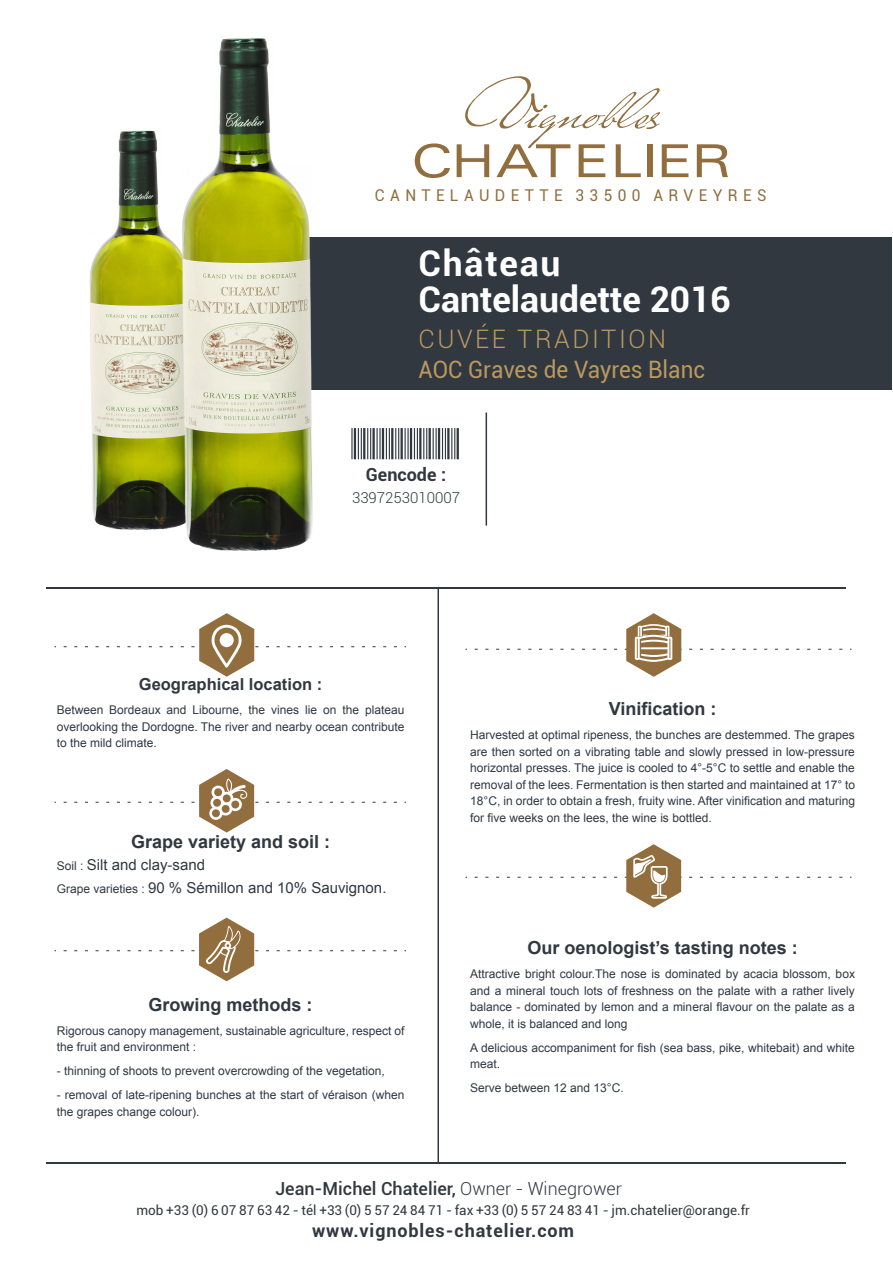
<style>
.page{position:relative;width:893px;height:1263px;background:#fff}
.page>*{position:absolute;margin:0;border:0;box-sizing:border-box;transform-origin:0 0}
.t1{font:700 35.4px/36px "Roboto";color:#fff}
.t2{font:300 25.5px "Roboto";letter-spacing:.1em;color:#ba9960}
.t3{font:24px "Roboto";color:#ba9960;scale:.94 1}
.t4{font:700 18px "Arial";color:#313840}
.t5{font:500 18px "Roboto";color:#313840}
.t6{font:700 18px "Roboto";letter-spacing:.05em;color:#313840}
.t7{font:700 18px "Roboto";color:#313840}
.t8{font:700 16.5px "Arial";color:#313840}
.t9{font:16.2px "Roboto";letter-spacing:.35em;color:#926e3f;scale:.95 1}
.t10{font:15px/22.5px "Arial";color:#313840}
.t11{font:300 15px "Roboto";color:#313840}
.t12{font:13.5px "Roboto";color:#313840}
.t13{font:12px/16.5px "Arial";color:#313840;text-align:justify}
.s1{font-size:12px}
.s2{font-weight:300}
</style>
<div class="page">
<svg style="left:475px;top:613px;width:377px;height:64px"></svg>
<svg style="left:475px;top:844px;width:377px;height:64px"></svg>
<div style="left:248px;top:237px;width:644px;height:153px;background:#313840"></div>
<hr style="left:438px;top:587px;width:1px;height:576px;background:#313840">
<hr style="left:47px;top:1162px;width:799px;height:2px;background:#313840">
<hr style="left:47px;top:587px;width:799px;height:2px;background:#313840">
<svg style="left:442px;top:144px;width:8px;height:33px"></svg>
<svg style="left:457px;top:76px;width:231px;height:101px"></svg>
<svg style="left:697px;top:144px;width:31px;height:33px"></svg>
<svg style="left:64px;top:613px;width:342px;height:64px"></svg>
<div style="left:220px;top:633px;width:14px;height:14px;background:#fff;border-radius:50%"></div>
<img style="left:89px;top:38px;width:353px;height:513px">
<svg style="left:64px;top:769px;width:342px;height:63px"></svg>
<svg style="left:64px;top:918px;width:342px;height:63px"></svg>
<hr style="left:486px;top:413px;width:1px;height:113px;background:#313840">
<hr style="left:457px;top:428px;width:2px;height:31px;background:#313840">
<hr style="left:454px;top:428px;width:1px;height:31px;background:#313840">
<hr style="left:447px;top:428px;width:3px;height:31px;background:#313840">
<hr style="left:445px;top:428px;width:1px;height:31px;background:#313840">
<hr style="left:451px;top:428px;width:1px;height:31px;background:#313840">
<hr style="left:438px;top:428px;width:2px;height:31px;background:#313840">
<hr style="left:436px;top:428px;width:1px;height:31px;background:#313840">
<hr style="left:442px;top:428px;width:1px;height:31px;background:#313840">
<hr style="left:429px;top:428px;width:2px;height:31px;background:#313840">
<hr style="left:426px;top:428px;width:1px;height:31px;background:#313840">
<hr style="left:433px;top:428px;width:1px;height:31px;background:#313840">
<hr style="left:419px;top:428px;width:3px;height:31px;background:#313840">
<hr style="left:417px;top:428px;width:1px;height:31px;background:#313840">
<hr style="left:423px;top:428px;width:1px;height:31px;background:#313840">
<hr style="left:410px;top:428px;width:2px;height:31px;background:#313840">
<hr style="left:407px;top:428px;width:2px;height:31px;background:#313840">
<hr style="left:414px;top:428px;width:1px;height:31px;background:#313840">
<hr style="left:401px;top:428px;width:2px;height:31px;background:#313840">
<hr style="left:398px;top:428px;width:1px;height:31px;background:#313840">
<hr style="left:405px;top:428px;width:1px;height:31px;background:#313840">
<hr style="left:391px;top:428px;width:2px;height:31px;background:#313840">
<hr style="left:389px;top:428px;width:1px;height:31px;background:#313840">
<hr style="left:395px;top:428px;width:1px;height:31px;background:#313840">
<hr style="left:382px;top:428px;width:2px;height:31px;background:#313840">
<hr style="left:379px;top:428px;width:2px;height:31px;background:#313840">
<hr style="left:386px;top:428px;width:1px;height:31px;background:#313840">
<hr style="left:372px;top:428px;width:3px;height:31px;background:#313840">
<hr style="left:370px;top:428px;width:1px;height:31px;background:#313840">
<hr style="left:377px;top:428px;width:1px;height:31px;background:#313840">
<hr style="left:363px;top:428px;width:2px;height:31px;background:#313840">
<hr style="left:361px;top:428px;width:1px;height:31px;background:#313840">
<hr style="left:367px;top:428px;width:1px;height:31px;background:#313840">
<hr style="left:354px;top:428px;width:2px;height:31px;background:#313840">
<hr style="left:351px;top:428px;width:2px;height:31px;background:#313840">
<hr style="left:358px;top:428px;width:1px;height:31px;background:#313840">
<div style="left:129px;top:398px;width:31px;height:7px;background:#efeedf"></div>
<div style="left:234px;top:382px;width:36px;height:8px;background:#efeedf"></div>
<h3 class="t9" style="left:375px;top:184px;width:414px">CANTELAUDETTE 33500 ARVEYRES</h3>
<h1 class="t1" style="left:419px;top:244px;width:314px">Château<br>Cantelaudette 2016</h1>
<h2 class="t2" style="left:419px;top:321px;width:249px">CUVÉE TRADITION</h2>
<h3 class="t3" style="left:419px;top:353px;width:307px">AOC Graves de Vayres Blanc</h3>
<h3 class="t7" style="left:366px;top:461px;width:82px">Gencode :</h3>
<p class="t11" style="left:352px;top:487px;width:110px">3397253010007</p>
<h3 class="t8" style="left:139px;top:674px;width:185px">Geographical location :</h3>
<p class="t13" style="left:57px;top:702px;width:349px">Between Bordeaux and Libourne, the vines lie on the plateau overlooking the Dordogne. The river and nearby ocean contribute to the mild climate.</p>
<h3 class="t4" style="left:131px;top:830px;width:201px">Grape variety and soil :</h3>
<p class="t10" style="left:57px;top:854px;width:331px"><span class="s1">Soil :</span> Silt and clay-sand<br><span class="s1">Grape varieties :</span> 90 % Sémillon and 10% Sauvignon.</p>
<h3 class="t4" style="left:149px;top:992px;width:166px">Growing methods :</h3>
<p class="t13" style="left:57px;top:1022px;width:349px">Rigorous canopy management, sustainable agriculture, respect of the fruit and environment :</p>
<p class="t13" style="left:57px;top:1063px;width:330px">- thinning of shoots to prevent overcrowding of the vegetation,</p>
<p class="t13" style="left:57px;top:1087px;width:349px">- removal of late-ripening bunches at the start of véraison (when the grapes change colour).</p>
<h3 class="t4" style="left:609px;top:697px;width:109px">Vinification :</h3>
<p class="t13" style="left:470px;top:727px;width:386px">Harvested at optimal ripeness, the bunches are destemmed. The grapes are then sorted on a vibrating table and slowly pressed in low-pressure horizontal presses. The juice is cooled to 4°-5°C to settle and enable the removal of the lees. Fermentation is then started and maintained at 17° to 18°C, in order to obtain a fresh, fruity wine. After vinification and maturing for five weeks on the lees, the wine is bottled.</p>
<h3 class="t4" style="left:527px;top:936px;width:272px">Our oenologist’s tasting notes :</h3>
<p class="t13" style="left:470px;top:966px;width:386px">Attractive bright colour.The nose is dominated by acacia blossom, box and a mineral touch lots of freshness on the palate with a rather lively balance - dominated by lemon and a mineral flavour on the palate as a whole, it is balanced and long</p>
<p class="t13" style="left:470px;top:1040px;width:386px">A delicious accompaniment for fish (sea bass, pike, whitebait) and white meat.</p>
<p class="t13" style="left:470px;top:1080px;width:155px">Serve between 12 and 13°C.</p>
<h3 class="t5" style="left:275px;top:1176px;width:348px">Jean-Michel Chatelier, <span class="s2">Owner - Winegrower</span></h3>
<p class="t12" style="left:136px;top:1201px;width:615px">mob +33 (0) 6 07 87 63 42 - tél +33 (0) 5 57 24 84 71 - fax +33 (0) 5 57 24 83 41 - jm.chatelier@orange.fr</p>
<h3 class="t6" style="left:312px;top:1218px;width:264px">www.vignobles-chatelier.com</h3>
</div>
